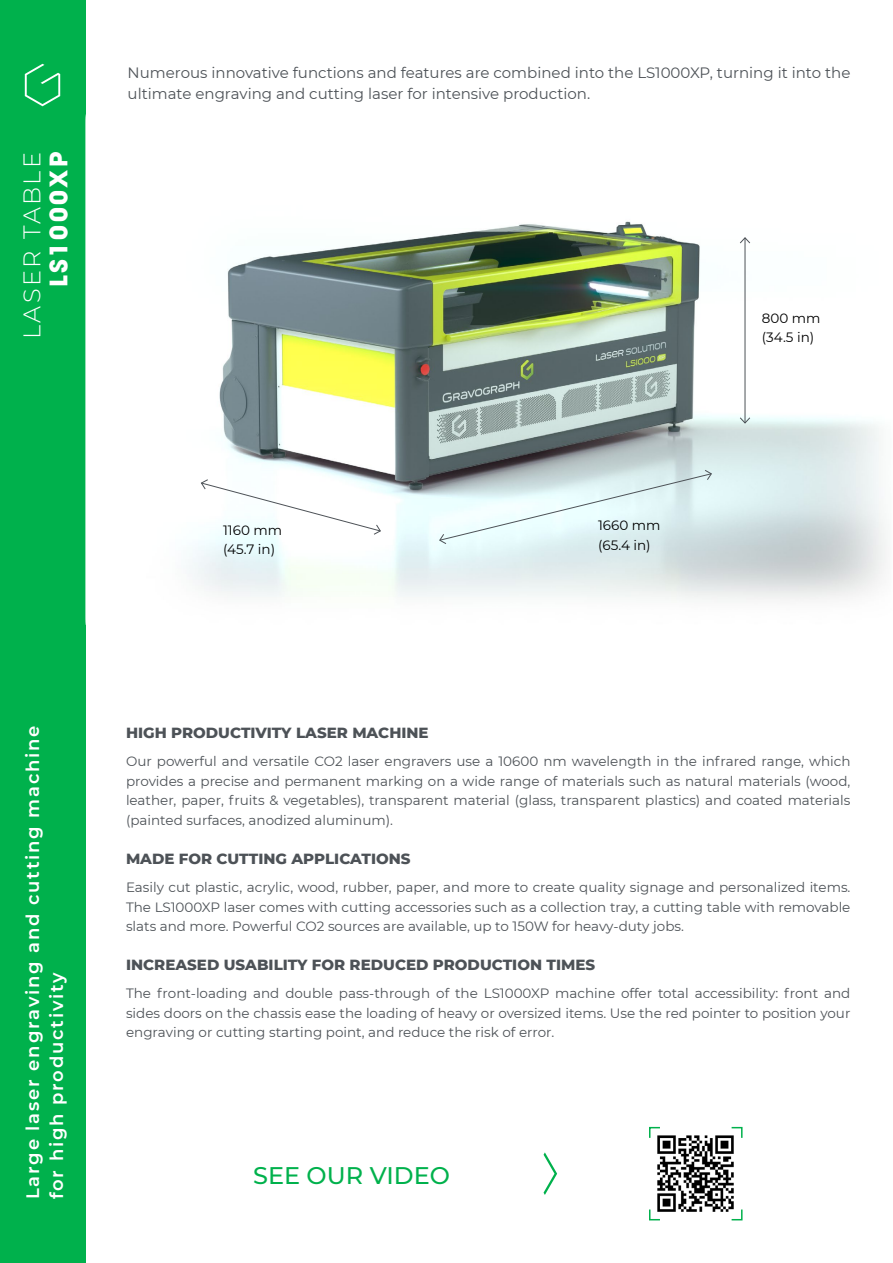
<style>
.page{position:relative;width:893px;height:1263px;background:#fff}
.page>*{position:absolute;margin:0;border:0;box-sizing:border-box;transform-origin:0 0}
.t1{font:500 24px "Montserrat";color:#00b14c}
.t2{font:300 24px "Montserrat";letter-spacing:.1em;color:#fff}
.t3{font:700 24px "Avant Garde";letter-spacing:.1em;color:#fff}
.t4{font:600 18px/24px "Montserrat";letter-spacing:.1em;color:#fff}
.t5{font:15px/21px "Montserrat";color:#4d5257}
.t6{font:800 15px "Montserrat";color:#4d5257}
.t7{font:13.5px/19.5px "Montserrat";color:#4d5257;text-align:justify}
.t8{font:13.5px/19.5px "Montserrat";color:#000}
</style>
<div class="page">
<div style="left:0;top:0;width:85px;height:1263px;background:#00b14c"></div>
<svg style="left:25px;top:64px;width:35px;height:42px"></svg>
<img style="left:85px;top:115px;width:802px;height:510px">
<svg style="left:544px;top:1152px;width:13px;height:43px"></svg>
<svg style="left:649px;top:1126px;width:11px;height:12px"></svg>
<svg style="left:649px;top:1209px;width:11px;height:12px"></svg>
<svg style="left:731px;top:1126px;width:12px;height:12px"></svg>
<svg style="left:731px;top:1209px;width:12px;height:12px"></svg>
<img style="left:657px;top:1135px;width:78px;height:77px">
<svg style="left:200px;top:479px;width:181px;height:56px"></svg>
<svg style="left:439px;top:469px;width:273px;height:76px;background:#d7e8ea"></svg>
<hr style="left:745px;top:238px;width:1px;height:185px;background:#4d5257">
<svg style="left:739px;top:237px;width:12px;height:7px"></svg>
<svg style="left:739px;top:417px;width:12px;height:7px"></svg>
<h1 class="t2" style="left:16px;top:339px;width:188px;rotate:-90deg">LASER TABLE</h1>
<h1 class="t3" style="left:43px;top:287px;width:137px;rotate:-90deg">LS1000XP</h1>
<p class="t5" style="left:128px;top:62px;width:724px">Numerous innovative functions and features are combined into the LS1000XP, turning it into the ultimate engraving and cutting laser for intensive production.</p>
<p class="t8" style="left:762px;top:308px;width:60px">800 mm (34.5 in)</p>
<p class="t8" style="left:223px;top:520px;width:61px">1160 mm (45.7 in)</p>
<p class="t8" style="left:598px;top:515px;width:64px">1660 mm (65.4 in)</p>
<h2 class="t4" style="left:20px;top:1199px;width:475px;rotate:-90deg">Large laser engraving and cutting machine for high productivity</h2>
<p class="t6" style="left:126px;top:722px;width:304px">HIGH PRODUCTIVITY LASER MACHINE</p>
<p class="t7" style="left:126px;top:751px;width:726px">Our powerful and versatile CO2 laser engravers use a 10600 nm wavelength in the infrared range, which provides a precise and permanent marking on a wide range of materials such as natural materials (wood, leather, paper, fruits &amp; vegetables), transparent material (glass, transparent plastics) and coated materials (painted surfaces, anodized aluminum).</p>
<p class="t6" style="left:126px;top:848px;width:286px">MADE FOR CUTTING APPLICATIONS</p>
<p class="t7" style="left:126px;top:877px;width:726px">Easily cut plastic, acrylic, wood, rubber, paper, and more to create quality signage and personalized items.<br>The LS1000XP laser comes with cutting accessories such as a collection tray, a cutting table with removable slats and more. Powerful CO2 sources are available, up to 150W for heavy-duty jobs.</p>
<p class="t6" style="left:126px;top:954px;width:471px">INCREASED USABILITY FOR REDUCED PRODUCTION TIMES</p>
<p class="t7" style="left:126px;top:983px;width:726px">The front-loading and double pass-through of the LS1000XP machine offer total accessibility: front and sides doors on the chassis ease the loading of heavy or oversized items. Use the red pointer to position your engraving or cutting starting point, and reduce the risk of error.</p>
<h1 class="t1" style="left:253px;top:1159px;width:198px">SEE OUR VIDEO</h1>
</div>
